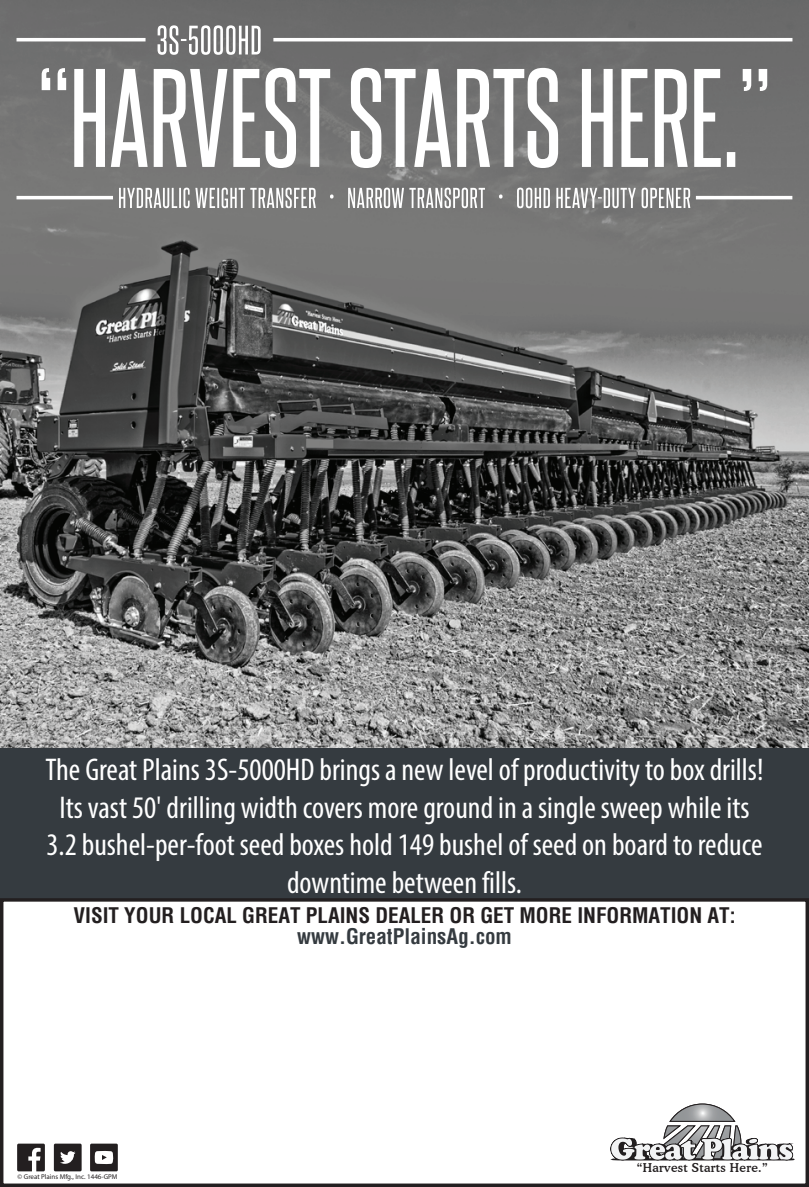
<style>
.page{position:relative;width:809px;height:1187px;background:#fff}
.page>*{position:absolute;margin:0;border:0;box-sizing:border-box;transform-origin:0 0}
.t1{font:condensed 31.5px/37.8px "Myriad Pro";color:#fff;text-align:center}
.t2{font:700 condensed 21px "Helvetica";color:#231f20}
.t3{font:700 condensed 21px "Helvetica";color:#353b40}
.t4{font:500 12.25px "Cooper BT";letter-spacing:.025em;color:#231f20}
.t5{font:7px "Myriad Pro";color:#231f20}
</style>
<div class="page">
<img style="left:0;top:0;width:808px;height:748px">
<svg style="left:610px;top:1103px;width:184px;height:58px"></svg>
<svg style="left:90px;top:1143px;width:28px;height:28px"></svg>
<svg style="left:54px;top:1143px;width:28px;height:28px"></svg>
<svg style="left:17px;top:1143px;width:28px;height:28px"></svg>
<div style="left:0;top:748px;width:808px;height:150px;background:#353b40"></div>
<div style="left:0;top:898px;width:808px;height:288px;border:3px solid #231f20"></div>
<svg style="left:119px;top:188px;width:571px;height:20px"></svg>
<svg style="left:42px;top:68px;width:725px;height:100px;fill:#767675"></svg>
<svg style="left:157px;top:25px;width:103px;height:30px"></svg>
<hr style="left:17px;top:38px;width:128px;height:3px;background:#fff">
<hr style="left:273px;top:38px;width:519px;height:3px;background:#fff">
<hr style="left:17px;top:196px;width:96px;height:3px;background:#fff">
<hr style="left:695px;top:196px;width:97px;height:3px;background:#fff">
<p class="t1" style="left:45px;top:750px;width:719px">The Great Plains 3S-5000HD brings a new level of productivity to box drills!<br>Its vast 50' drilling width covers more ground in a single sweep while its 3.2 bushel-per-foot seed boxes hold 149 bushel of seed on board to reduce downtime between fills.</p>
<p class="t2" style="left:73px;top:901px;width:663px">VISIT YOUR LOCAL GREAT PLAINS DEALER OR GET MORE INFORMATION AT:</p>
<p class="t3" style="left:297px;top:922px;width:216px">www.GreatPlainsAg.com</p>
<p class="t5" style="left:18px;top:1172px;width:101px">© Great Plains Mfg., Inc. 1446-GPM</p>
<p class="t4" style="left:636px;top:1160px;width:133px">“Harvest Starts Here.”</p>
</div>
